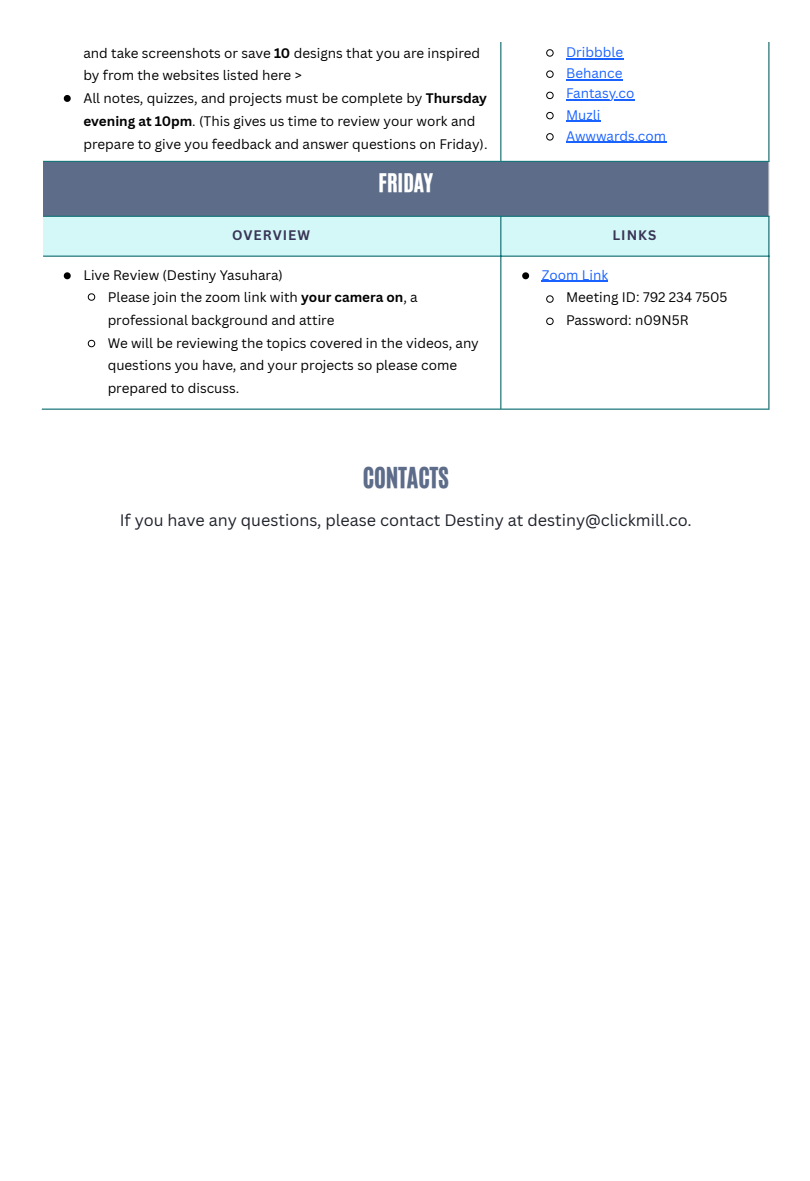
<style>
.page{position:relative;width:810px;height:1181px;background:#fff}
.page>*{position:absolute;margin:0;border:0;box-sizing:border-box;transform-origin:0 0}
.t1{font:24.3px "CA Generated";color:#5d6c89}
.t2{font:21.6px "CA Generated";color:#fff}
.t3{font:16.2px "Canva Sans";color:#20222b}
.t4{font:13.5px/22.8px "Canva Sans";color:#000}
.t5{font:13.5px "Canva Sans";color:#1a62ff}
.t6{font:700 13.5px "Canva Sans";letter-spacing:.075em;color:#393556}
.s1{font-weight:700}
</style>
<div class="page">
<svg style="left:43px;top:43px;width:725px;height:365px"></svg>
<svg style="left:64px;top:95px;width:7px;height:7px"></svg>
<hr style="left:566px;top:58px;width:57px;height:1px;background:#1a62ff">
<svg style="left:546px;top:49px;width:8px;height:8px"></svg>
<hr style="left:566px;top:79px;width:56px;height:1px;background:#1a62ff">
<svg style="left:546px;top:70px;width:8px;height:8px"></svg>
<hr style="left:566px;top:99px;width:68px;height:1px;background:#1a62ff">
<svg style="left:546px;top:91px;width:8px;height:8px"></svg>
<hr style="left:566px;top:121px;width:34px;height:1px;background:#1a62ff">
<svg style="left:546px;top:112px;width:8px;height:7px"></svg>
<hr style="left:566px;top:142px;width:100px;height:1px;background:#1a62ff">
<svg style="left:546px;top:133px;width:8px;height:8px"></svg>
<svg style="left:64px;top:272px;width:7px;height:7px"></svg>
<svg style="left:88px;top:293px;width:7px;height:8px"></svg>
<svg style="left:88px;top:339px;width:7px;height:8px"></svg>
<hr style="left:542px;top:281px;width:66px;height:1px;background:#1a62ff">
<svg style="left:522px;top:272px;width:7px;height:7px"></svg>
<svg style="left:546px;top:295px;width:8px;height:8px"></svg>
<svg style="left:546px;top:317px;width:8px;height:8px"></svg>
<hr style="left:500px;top:42px;width:1px;height:119px;background:#047176">
<hr style="left:500px;top:217px;width:1px;height:191px;background:#047176">
<hr style="left:768px;top:42px;width:1px;height:119px;background:#047176">
<hr style="left:768px;top:217px;width:1px;height:191px;background:#047176">
<hr style="left:42px;top:42px;width:727px;height:1px;background:#047176">
<hr style="left:43px;top:161px;width:726px;height:1px;background:#047176">
<hr style="left:43px;top:216px;width:726px;height:1px;background:#047176">
<hr style="left:43px;top:255px;width:726px;height:1px;background:#047176">
<hr style="left:42px;top:408px;width:727px;height:1px;background:#047176">
<p class="t4" style="left:83px;top:42px;width:398px;line-height:22.2px">and take screenshots or save <span class="s1">10</span> designs that you are inspired by from the websites listed here &gt;</p>
<p class="t4" style="left:83px;top:87px;width:406px">All notes, quizzes, and projects must be complete by <span class="s1">Thursday evening at 10pm</span>. (This gives us time to review your work and prepare to give you feedback and answer questions on Friday).</p>
<p class="t2" style="left:379px;top:167px;width:56px">FRIDAY</p>
<p class="t5" style="left:566px;top:43px;width:59px">Dribbble</p>
<p class="t5" style="left:566px;top:64px;width:58px">Behance</p>
<p class="t5" style="left:566px;top:84px;width:70px">Fantasy.co</p>
<p class="t5" style="left:566px;top:105px;width:36px">Muzli</p>
<p class="t5" style="left:566px;top:126px;width:102px">Awwwards.com</p>
<p class="t6" style="left:232px;top:225px;width:79px">OVERVIEW</p>
<p class="t6" style="left:612px;top:225px;width:45px">LINKS</p>
<p class="t4" style="left:83px;top:263px;width:201px">Live Review (Destiny Yasuhara)</p>
<p class="t4" style="left:108px;top:285px;width:312px;line-height:23.2px">Please join the zoom link with <span class="s1">your camera on</span>, a professional background and attire</p>
<p class="t4" style="left:108px;top:331px;width:373px">We will be reviewing the topics covered in the videos, any questions you have, and your projects so please come prepared to discuss.</p>
<p class="t5" style="left:542px;top:265px;width:68px">Zoom Link</p>
<p class="t4" style="left:566px;top:285px;width:163px">Meeting ID: 792 234 7505</p>
<p class="t4" style="left:566px;top:309px;width:124px">Password: n09N5R</p>
<p class="t1" style="left:363px;top:460px;width:88px">CONTACTS</p>
<p class="t3" style="left:120px;top:509px;width:574px">If you have any questions, please contact Destiny at destiny@clickmill.co.</p>
</div>
